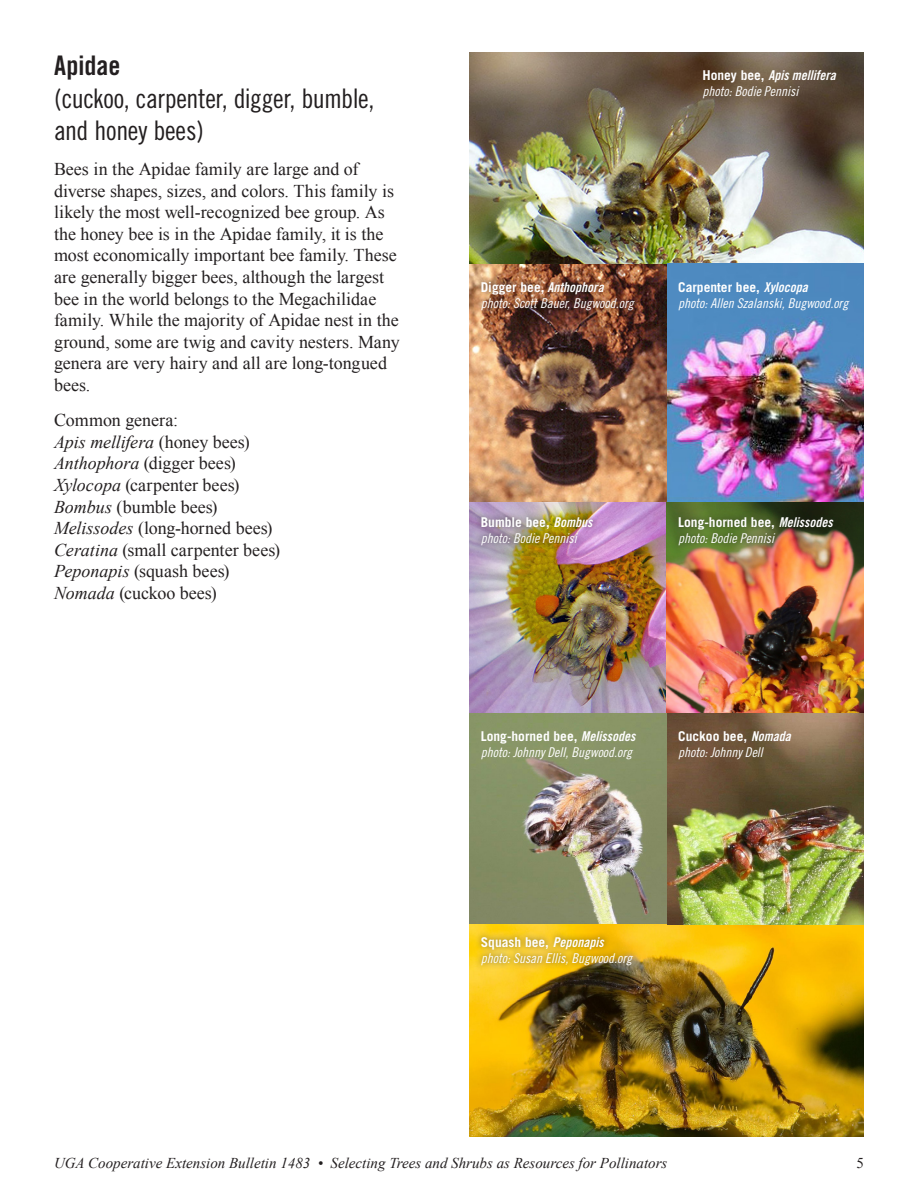
<style>
.page{position:relative;width:918px;height:1188px;background:#fff}
.page>*{position:absolute;margin:0;border:0;box-sizing:border-box;transform-origin:0 0}
.t1{font:27px/32.4px "Trade Gothic Cond Eighteen";letter-spacing:-.015em;color:#231f20}
.t2{font:18px/21.6px "Times New Roman";color:#231f20}
.t3{font:italic 15px "Times New Roman";color:#231f20}
.t4{font:15px "Times New Roman";color:#231f20}
.t5{font:13.5px "Trade Gothic Cond Eighteen Obl";color:#fff}
.t6{font:700 13.5px "Trade Gothic";color:#fff}
.t7{font:13.5px "Trade Gothic Bold Cond Twenty Obl";color:#fff}
.s1{font-family:"Trade Gothic Bold Cond Twenty"}
.s2{font-style:italic}
.s3{font-family:"Trade Gothic";font-weight:700}
.s4{font-family:"Trade Gothic Bold Cond Twenty Obl";font-weight:400}
</style>
<div class="page">
<img style="left:470px;top:52px;width:394px;height:451px">
<img style="left:470px;top:503px;width:198px;height:422px">
<img style="left:666px;top:503px;width:198px;height:211px">
<img style="left:470px;top:925px;width:394px;height:211px">
<img style="left:668px;top:714px;width:196px;height:211px">
<div style="left:474px;top:930px;width:166px;height:42px;background:#231f20;opacity:.36"></div>
<div style="left:672px;top:510px;width:168px;height:41px;background:#231f20;opacity:.36"></div>
<div style="left:474px;top:275px;width:167px;height:42px;background:#231f20;opacity:.36"></div>
<div style="left:474px;top:510px;width:126px;height:41px;background:#231f20;opacity:.36"></div>
<p class="t1" style="left:54px;top:49px;width:322px"><span class="s1">Apidae<br></span>(cuckoo, carpenter, digger, bumble, and honey bees)</p>
<p class="t2" style="left:54px;top:158px;width:347px">Bees in the Apidae family are large and of diverse shapes, sizes, and colors. This family is likely the most well-recognized bee group. As the honey bee is in the Apidae family, it is the most economically important bee family. These are generally bigger bees, although the largest bee in the world belongs to the Megachilidae family. While the majority of Apidae nest in the ground, some are twig and cavity nesters. Many genera are very hairy and all are long-tongued bees.</p>
<p class="t2" style="left:54px;top:409px;width:228px">Common genera:<br><span class="s2">Apis mellifera</span> (honey bees)<br><span class="s2">Anthophora</span> (digger bees)<br><span class="s2">Xylocopa</span> (carpenter bees)<br><span class="s2">Bombus</span> (bumble bees)<br><span class="s2">Melissodes</span> (long-horned bees)<br><span class="s2">Ceratina</span> (small carpenter bees)<br><span class="s2">Peponapis</span> (squash bees)<br><span class="s2">Nomada</span> (cuckoo bees)</p>
<p class="t7" style="left:702px;top:67px;width:135px"><span class="s3">Honey bee,</span> Apis mellifera</p>
<p class="t5" style="left:702px;top:83px;width:97px">photo: Bodie Pennisi</p>
<p class="t6" style="left:481px;top:279px;width:124px">Digger bee, <span class="s4">Anthophora</span></p>
<p class="t5" style="left:481px;top:295px;width:154px">photo: Scott Bauer, Bugwood.org</p>
<p class="t6" style="left:678px;top:279px;width:131px">Carpenter bee, <span class="s4">Xylocopa</span></p>
<p class="t5" style="left:678px;top:295px;width:172px">photo: Allen Szalanski, Bugwood.org</p>
<p class="t6" style="left:481px;top:514px;width:113px">Bumble bee, <span class="s4">Bombus</span></p>
<p class="t5" style="left:481px;top:530px;width:97px">photo: Bodie Pennisi</p>
<p class="t6" style="left:678px;top:514px;width:156px">Long-horned bee, <span class="s4">Melissodes</span></p>
<p class="t5" style="left:678px;top:530px;width:97px">photo: Bodie Pennisi</p>
<p class="t6" style="left:481px;top:727px;width:156px">Long-horned bee, <span class="s4">Melissodes</span></p>
<p class="t5" style="left:481px;top:744px;width:153px">photo: Johnny Dell, Bugwood.org</p>
<p class="t6" style="left:678px;top:727px;width:114px">Cuckoo bee, <span class="s4">Nomada</span></p>
<p class="t5" style="left:678px;top:744px;width:86px">photo: Johnny Dell</p>
<p class="t6" style="left:481px;top:934px;width:124px">Squash bee, <span class="s4">Peponapis</span></p>
<p class="t5" style="left:481px;top:950px;width:153px">photo: Susan Ellis, Bugwood.org</p>
<p class="t3" style="left:54px;top:1153px;width:615px">UGA Cooperative Extension Bulletin 1483 • Selecting Trees and Shrubs as Resources for Pollinators</p>
<p class="t4" style="left:856px;top:1153px;width:9px">5</p>
</div>
